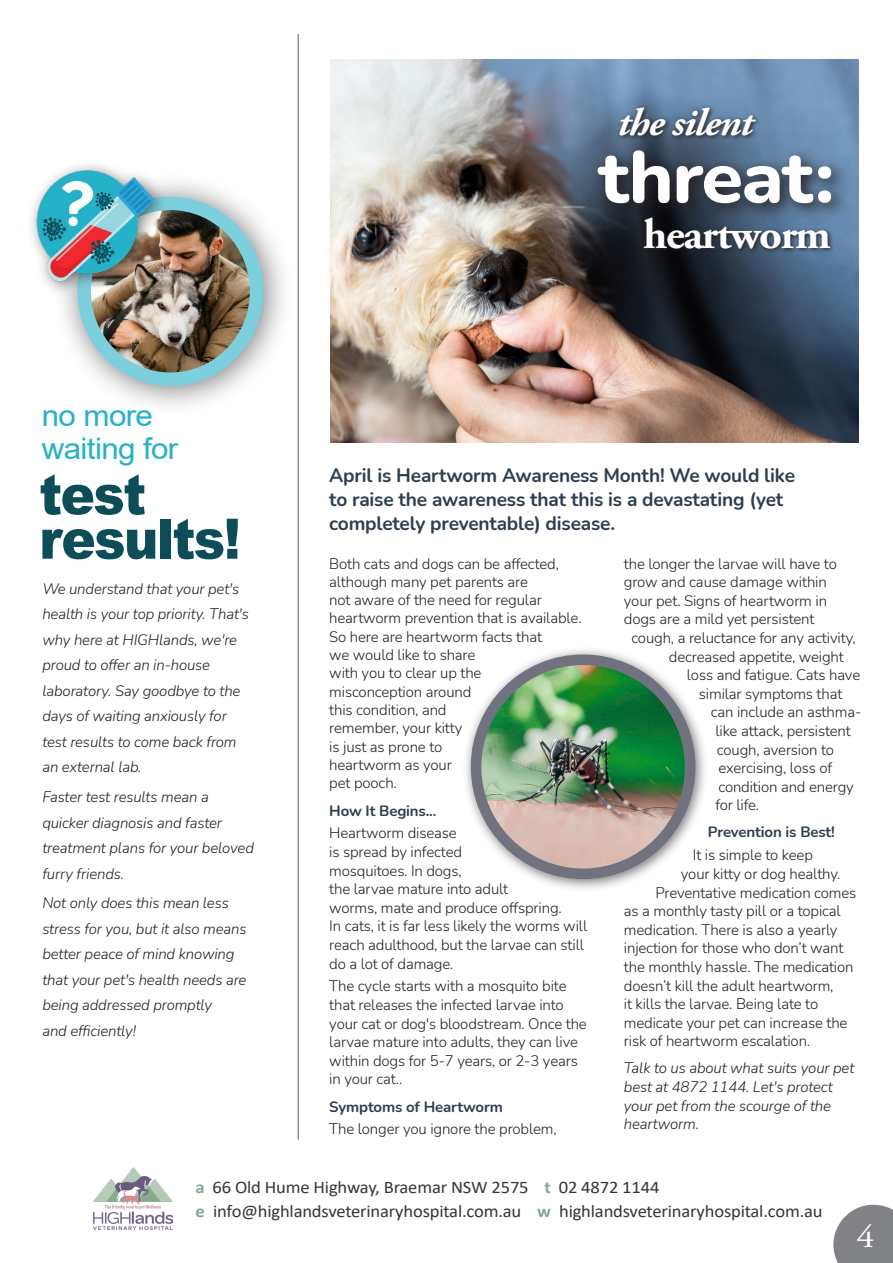
<style>
.page{position:relative;width:893px;height:1263px;background:#fff}
.page>*{position:absolute;margin:0;border:0;box-sizing:border-box;transform-origin:0 0}
.t1{font:800 72.9px "Nunito";letter-spacing:-.02em;color:#fff;scale:1.04 1}
.t2{font:900 55.8px/44.4px "Arial";letter-spacing:-.03em;color:#0d4d57;scale:.92 1}
.t3{font:700 42.6px "Adobe Garamond Pro";letter-spacing:-.03em;color:#fff;scale:1.04 1}
.t4{font:italic 700 38.55px "Adobe Garamond Pro";letter-spacing:-.03em;color:#fff;scale:1.04 1}
.t5{font:32.4px "Adobe Garamond Pro";color:#fff;scale:1.11 1}
.t6{font:29.7px/33px "Arial";letter-spacing:-.02em;color:#25b1c8;scale:1.06 1}
.t7{font:700 19.5px/24px "Nunito";letter-spacing:-.01em;color:#2e3e4e}
.t8{font:17.7px/24.8px "Calibri";letter-spacing:-.01em;color:#393631;scale:1.05 1}
.t9{font:300 15px/18.3px "Nunito";letter-spacing:-.01em;color:#231f20}
.t10{font:italic 300 15px/25.5px "Nunito";letter-spacing:-.01em;color:#231f20}
.t11{font:700 15px "Nunito";letter-spacing:-.01em;color:#2e3e4e}
.s1{font-weight:700;color:#2e3e4e}
.s2{font-weight:700;color:#53442f}
.s3{font-weight:700;color:#87aa8f}
</style>
<div class="page">
<div style="left:462px;top:645px;width:247px;height:247px;background:#231f20;opacity:.6"></div>
<img style="left:476px;top:660px;width:214px;height:214px;border-radius:107px">
<div style="left:471px;top:654px;width:224px;height:225px;border:11px solid #70737f;border-radius:50%"></div>
<img style="left:330px;top:60px;width:529px;height:383px">
<div style="left:52px;top:171px;width:242px;height:245px;background:#231f20;opacity:.6"></div>
<img style="left:84px;top:203px;width:173px;height:176px">
<div style="left:77px;top:197px;width:186px;height:189px;border:14px solid #7cd0de;border-radius:50%"></div>
<hr style="left:298px;top:34px;width:1px;height:1106px;background:#636366">
<svg style="left:833px;top:1205px;width:60px;height:58px;background:#8f9093"></svg>
<img style="left:94px;top:1167px;width:79px;height:63px">
<svg style="left:589px;top:141px;width:260px;height:81px;background:#3f4f62"></svg>
<svg style="left:616px;top:104px;width:146px;height:38px;background:#4e647c"></svg>
<svg style="left:641px;top:215px;width:195px;height:40px;background:#334152"></svg>
<div style="left:26px;top:160px;width:145px;height:138px;background:#231f20;opacity:.6"></div>
<img style="left:26px;top:160px;width:139px;height:131px">
<h3 class="t4" style="left:618px;top:100px;width:132px">the silent</h3>
<h1 class="t1" style="left:598px;top:125px;width:229px">threat:</h1>
<h3 class="t6" style="left:42px;top:399px;width:130px">no more waiting for</h3>
<h2 class="t2" style="left:39px;top:470px;width:221px">test results!</h2>
<p class="t10" style="left:42px;top:575px;width:208px">We understand that your pet's health is your top priority. That's why here at HIGHlands, we're proud to offer an in-house laboratory. Say goodbye to the days of waiting anxiously for test results to come back from an external lab.</p>
<p class="t10" style="left:42px;top:784px;width:213px">Faster test results mean a quicker diagnosis and faster treatment plans for your beloved furry friends.</p>
<p class="t10" style="left:42px;top:890px;width:206px">Not only does this mean less stress for you, but it also means better peace of mind knowing that your pet's health needs are being addressed promptly<br>and efficiently!</p>
<h3 class="t3" style="left:643px;top:210px;width:182px">heartworm</h3>
<h3 class="t7" style="left:329px;top:462px;width:467px">April is Heartworm Awareness Month! We would like to raise the awareness that this is a devastating (yet completely preventable) disease.</h3>
<p class="t9" style="left:329px;top:554px;width:254px">Both cats and dogs can be affected, although many pet parents are<br>not aware of the need for regular heartworm prevention that is available.<br>So here are heartworm facts that<br>we would like to share<br>with you to clear up the<br>misconception around<br>this condition, and<br>remember, your kitty<br>is just as prone to<br>heartworm as your<br>pet pooch.</p>
<p class="t9" style="left:329px;top:798px;width:129px;line-height:22.8px"><span class="s1">How It Begins..</span><span class="s2">.<br></span>Heartworm disease</p>
<p class="t9" style="left:329px;top:842px;width:259px">is spread by infected<br>mosquitoes. In dogs,<br>the larvae mature into adult<br>worms, mate and produce offspring.<br>In cats, it is far less likely the worms will reach adulthood, but the larvae can still do a lot of damage.</p>
<p class="t9" style="left:329px;top:976px;width:259px">The cycle starts with a mosquito bite that releases the infected larvae into your cat or dog's bloodstream. Once the larvae mature into adults, they can live within dogs for 5-7 years, or 2-3 years in your cat..</p>
<p class="t11" style="left:329px;top:1096px;width:175px">Symptoms of Heartworm</p>
<p class="t9" style="left:329px;top:1119px;width:229px">The longer you ignore the problem,</p>
<p class="t9" style="left:624px;top:554px;width:215px">the longer the larvae will have to</p>
<p class="t9" style="left:624px;top:572px;width:204px">grow and cause damage within</p>
<p class="t9" style="left:624px;top:591px;width:205px">your pet. Signs of heartworm in</p>
<p class="t9" style="left:624px;top:609px;width:192px">dogs are a mild yet persistent</p>
<p class="t9" style="left:631px;top:628px;width:226px">cough, a reluctance for any activity,</p>
<p class="t9" style="left:669px;top:647px;width:176px">decreased appetite, weight</p>
<p class="t9" style="left:687px;top:665px;width:175px">loss and fatigue. Cats have</p>
<p class="t9" style="left:699px;top:684px;width:145px">similar symptoms that</p>
<p class="t9" style="left:711px;top:702px;width:152px">can include an asthma-</p>
<p class="t9" style="left:715px;top:721px;width:137px">like attack, persistent</p>
<p class="t9" style="left:717px;top:740px;width:119px">cough, aversion to</p>
<p class="t9" style="left:718px;top:758px;width:115px">exercising, loss of</p>
<p class="t9" style="left:718px;top:777px;width:137px">condition and energy</p>
<p class="t9" style="left:715px;top:795px;width:45px">for life.</p>
<p class="t11" style="left:708px;top:822px;width:129px">Prevention is Best!</p>
<p class="t9" style="left:693px;top:845px;width:122px">It is simple to keep</p>
<p class="t9" style="left:681px;top:864px;width:161px">your kitty or dog healthy.</p>
<p class="t9" style="left:655px;top:882px;width:202px">Preventative medication comes</p>
<p class="t9" style="left:624px;top:901px;width:218px">as a monthly tasty pill or a topical</p>
<p class="t9" style="left:624px;top:920px;width:215px">medication. There is also a yearly</p>
<p class="t9" style="left:624px;top:938px;width:221px">injection for those who don’t want</p>
<p class="t9" style="left:624px;top:957px;width:231px">the monthly hassle. The medication</p>
<p class="t9" style="left:624px;top:975px;width:211px">doesn’t kill the adult heartworm,</p>
<p class="t9" style="left:624px;top:994px;width:196px">it kills the larvae. Being late to</p>
<p class="t9" style="left:624px;top:1013px;width:225px">medicate your pet can increase the</p>
<p class="t9" style="left:624px;top:1031px;width:188px">risk of heartworm escalation.</p>
<p class="t10" style="left:624px;top:1058px;width:232px;line-height:18.6px">Talk to us about what suits your pet best at 4872 1144. Let's protect your pet from the scourge of the heartworm.</p>
<p class="t8" style="left:196px;top:1174px;width:599px"><span class="s3">a</span> 66 Old Hume Highway, Braemar NSW 2575 <span class="s3">t</span> 02 4872 1144<br><span class="s3">e</span> info@highlandsveterinaryhospital.com.au <span class="s3">w</span> highlandsveterinaryhospital.com.au</p>
<h3 class="t5" style="left:856px;top:1217px;width:18px">4</h3>
</div>
